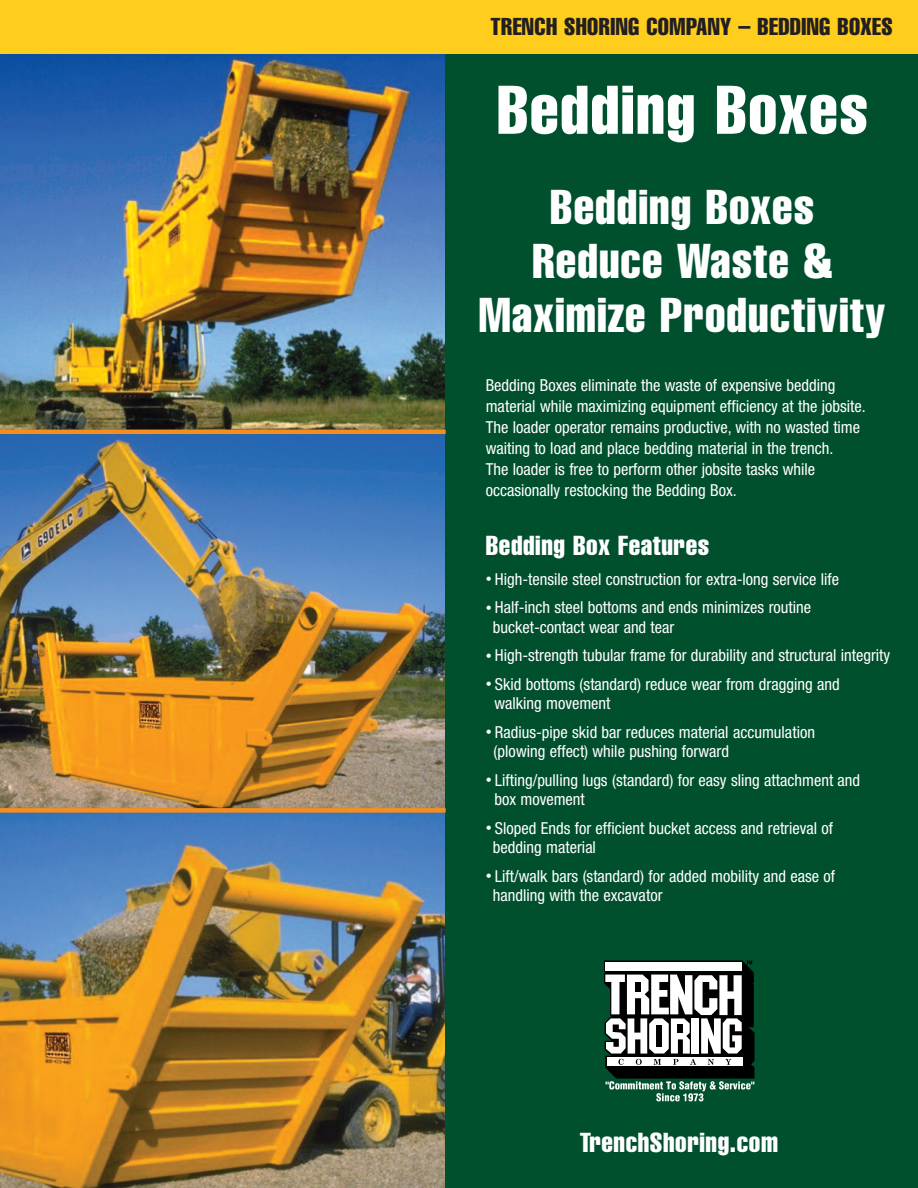
<style>
.page{position:relative;width:918px;height:1188px;background:#fff}
.page>*{position:absolute;margin:0;border:0;box-sizing:border-box;transform-origin:0 0}
.t1{font:extra-condensed 67.5px "Helvetica";letter-spacing:.025em;color:#fff}
.t2{font:extra-condensed 48px/54px "Helvetica";letter-spacing:.025em;color:#fff;text-align:center}
.t3{font:extra-condensed 27px "Helvetica";letter-spacing:.025em;color:#fff}
.t4{font:extra-condensed 24px "Helvetica";letter-spacing:.02em;color:#231f20}
.t5{font:condensed 16.5px/19.5px "Helvetica Neue";color:#fff}
.s1{font-size:12px}
</style>
<div class="page">
<img style="left:0;top:54px;width:446px;height:376px">
<img style="left:0;top:813px;width:446px;height:375px">
<img style="left:0;top:434px;width:446px;height:374px">
<div style="left:446px;top:40px;width:472px;height:1148px;background:#00502e"></div>
<svg style="left:604px;top:960px;width:150px;height:141px;background:#74817c"></svg>
<div style="left:0;top:0;width:918px;height:54px;background:#ffcd1c"></div>
<hr style="left:0;top:430px;width:446px;height:4px;background:#f68e1e">
<div style="left:0;top:808px;width:446px;height:5px;background:#f68e1e"></div>
<h3 class="t4" style="left:490px;top:18px;width:404px">TRENCH SHORING COMPANY – BEDDING BOXES</h3>
<h1 class="t1" style="left:497px;top:86px;width:373px">Bedding Boxes</h1>
<h2 class="t2" style="left:479px;top:183px;width:408px">Bedding Boxes<br>Reduce Waste &amp;<br>Maximize Productivity</h2>
<p class="t5" style="left:486px;top:376px;width:382px;line-height:21px">Bedding Boxes eliminate the waste of expensive bedding material while maximizing equipment efficiency at the jobsite.<br>The loader operator remains productive, with no wasted time waiting to load and place bedding material in the trench.<br>The loader is free to perform other jobsite tasks while occasionally restocking the Bedding Box.</p>
<h3 class="t3" style="left:486px;top:535px;width:225px">Bedding Box Features</h3>
<p class="t5" style="left:486px;top:570px;width:355px"><span class="s1">•</span> High-tensile steel construction for extra-long service life</p>
<p class="t5" style="left:493px;top:599px;width:320px;text-indent:-7px"><span class="s1">•</span> Half-inch steel bottoms and ends minimizes routine bucket-contact wear and tear</p>
<p class="t5" style="left:486px;top:647px;width:406px"><span class="s1">•</span> High-strength tubular frame for durability and structural integrity</p>
<p class="t5" style="left:494px;top:675px;width:347px;text-indent:-9px"><span class="s1">•</span> Skid bottoms (standard) reduce wear from dragging and walking movement</p>
<p class="t5" style="left:494px;top:723px;width:323px;text-indent:-8px"><span class="s1">•</span> Radius-pipe skid bar reduces material accumulation (plowing effect) while pushing forward</p>
<p class="t5" style="left:494px;top:771px;width:367px;text-indent:-9px"><span class="s1">•</span> Lifting/pulling lugs (standard) for easy sling attachment and box movement</p>
<p class="t5" style="left:493px;top:819px;width:342px;text-indent:-7px"><span class="s1">•</span> Sloped Ends for efficient bucket access and retrieval of bedding material</p>
<p class="t5" style="left:493px;top:867px;width:344px;text-indent:-7px"><span class="s1">•</span> Lift/walk bars (standard) for added mobility and ease of handling with the excavator</p>
<h3 class="t3" style="left:580px;top:1133px;width:200px">TrenchShoring.com</h3>
</div>
